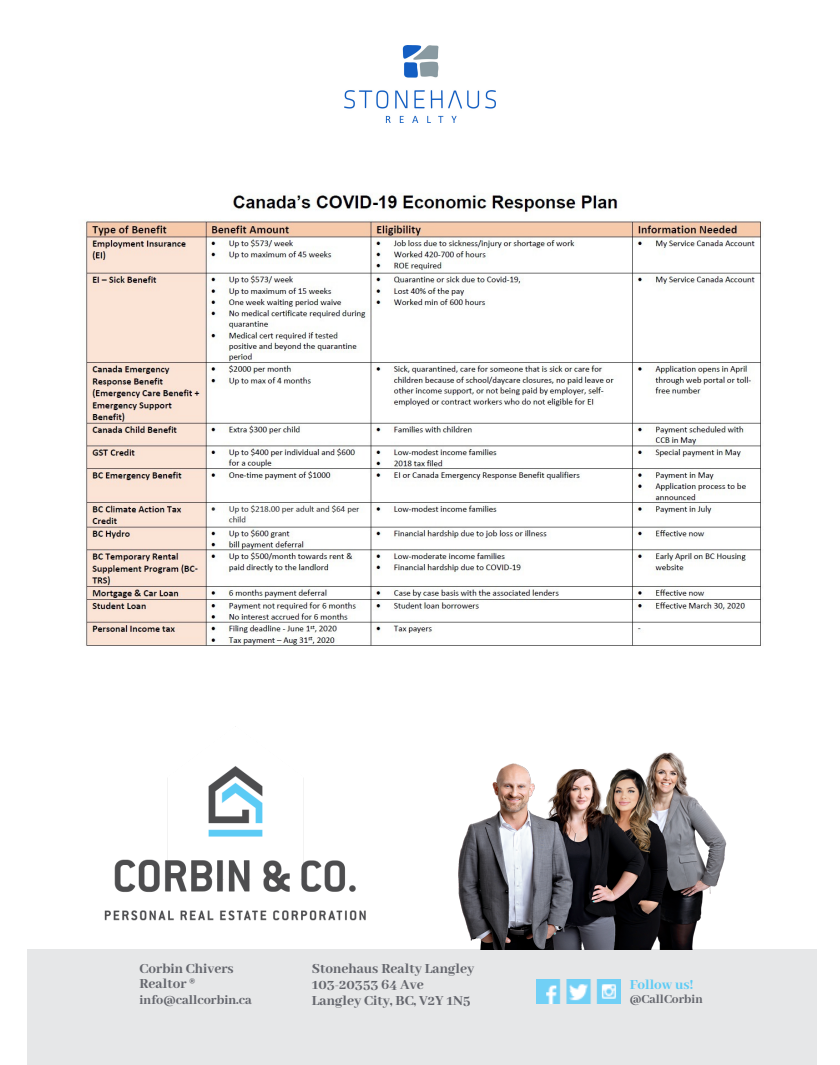
<style>
.page{position:relative;width:840px;height:1065px;background:#fff}
.page>*{position:absolute;margin:0;border:0;box-sizing:border-box;transform-origin:0 0}
.t1{font:800 15.16px/16.2px "Abhaya Libre";color:#64666d}
.t2{font:800 15.12px/15.3px "Abhaya Libre";color:#64666d}
.t3{font:800 15.12px "Abhaya Libre";color:#5bcbf5}
.t4{font:800 14.16px "Abhaya Libre";color:#64666d}
.t5{font:800 13.48px "Abhaya Libre";color:#64666d}
</style>
<div class="page">
<img style="left:104px;top:726px;width:262px;height:195px">
<div style="left:27px;top:949px;width:789px;height:116px;background:#e6e7e8"></div>
<img style="left:537px;top:980px;width:83px;height:24px">
<img style="left:458px;top:752px;width:269px;height:197px">
<img style="left:345px;top:46px;width:150px;height:76px">
<img style="left:86px;top:193px;width:677px;height:453px">
<p class="t2" style="left:140px;top:961px;width:96px">Corbin Chivers<br>Realtor ®</p>
<p class="t4" style="left:140px;top:992px;width:114px">info@callcorbin.ca</p>
<p class="t1" style="left:312px;top:961px;width:164px">Stonehaus Realty Langley<br>103-20353 64 Ave<br>Langley City, BC, V2Y 1N5</p>
<p class="t3" style="left:630px;top:976px;width:65px">Follow us!</p>
<p class="t5" style="left:630px;top:992px;width:75px">@CallCorbin</p>
</div>
